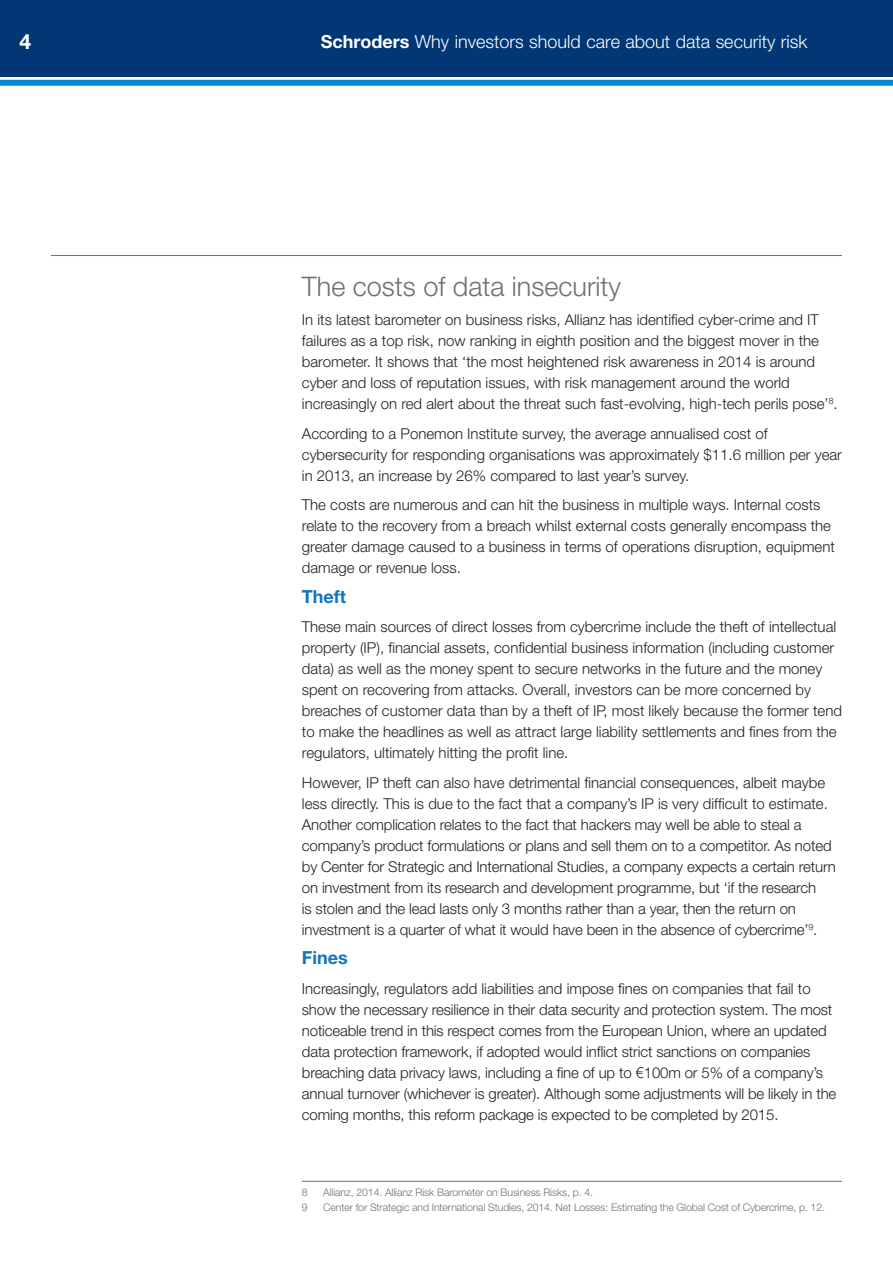
<style>
.page{position:relative;width:893px;height:1263px;background:#fff}
.page>*{position:absolute;margin:0;border:0;box-sizing:border-box;transform-origin:0 0}
.Intext_title{font:300 27px "Helvetica Neue";color:#6d7171}
.t1{font:700 21px "Helvetica Neue";color:#fff}
.t2{font:300 18px "Helvetica Neue";color:#fff}
.Subhead{font:700 18px "Helvetica Neue";color:#1076bd}
.Body_text_10_14pt{font:300 15px/21px "Helvetica Neue";color:#231f20}
.t3{font:300 10.5px "Helvetica Neue";letter-spacing:-.01em;color:#6d7171}
.s1{font-weight:700}
</style>
<div class="page">
<div style="left:0;top:0;width:893px;height:77px;background:#013775"></div>
<div style="left:0;top:80px;width:893px;height:6px;background:#0089cf"></div>
<hr style="left:302px;top:1181px;width:540px;height:1px;background:#6d7171">
<hr style="left:51px;top:255px;width:791px;height:1px;background:#6d7171">
<h2 class="t1" style="left:20px;top:29px;width:13px">4</h2>
<p class="t2" style="left:321px;top:30px;width:488px"><span class="s1">Schroders</span> Why investors should care about data security risk</p>
<p class="Intext_title" style="left:302px;top:269px;width:321px">The costs of data insecurity</p>
<p class="Body_text_10_14pt" style="left:302px;top:309px;width:537px">In its latest barometer on business risks, Allianz has identified cyber-crime and IT failures as a top risk, now ranking in eighth position and the biggest mover in the barometer. It shows that ‘the most heightened risk awareness in 2014 is around cyber and loss of reputation issues, with risk management around the world increasingly on red alert about the threat such fast-evolving, high-tech perils pose’<sup>8</sup>.</p>
<p class="Body_text_10_14pt" style="left:302px;top:422px;width:542px">According to a Ponemon Institute survey, the average annualised cost of cybersecurity for responding organisations was approximately $11.6 million per year in 2013, an increase by 26% compared to last year’s survey.</p>
<p class="Body_text_10_14pt" style="left:302px;top:494px;width:534px">The costs are numerous and can hit the business in multiple ways. Internal costs relate to the recovery from a breach whilst external costs generally encompass the greater damage caused to a business in terms of operations disruption, equipment damage or revenue loss.</p>
<p class="Subhead" style="left:302px;top:585px;width:46px">Theft</p>
<p class="Body_text_10_14pt" style="left:302px;top:616px;width:542px">These main sources of direct losses from cybercrime include the theft of intellectual property (IP), financial assets, confidential business information (including customer data) as well as the money spent to secure networks in the future and the money spent on recovering from attacks. Overall, investors can be more concerned by breaches of customer data than by a theft of IP, most likely because the former tend to make the headlines as well as attract large liability settlements and fines from the regulators, ultimately hitting the profit line.</p>
<p class="Body_text_10_14pt" style="left:302px;top:771px;width:535px">However, IP theft can also have detrimental financial consequences, albeit maybe less directly. This is due to the fact that a company’s IP is very difficult to estimate.<br>Another complication relates to the fact that hackers may well be able to steal a company’s product formulations or plans and sell them on to a competitor. As noted by Center for Strategic and International Studies, a company expects a certain return on investment from its research and development programme, but ‘if the research<br>is stolen and the lead lasts only 3 months rather than a year, then the return on investment is a quarter of what it would have been in the absence of cybercrime’<sup>9</sup>.</p>
<p class="Subhead" style="left:302px;top:946px;width:47px">Fines</p>
<p class="Body_text_10_14pt" style="left:302px;top:977px;width:536px">Increasingly, regulators add liabilities and impose fines on companies that fail to show the necessary resilience in their data security and protection system. The most noticeable trend in this respect comes from the European Union, where an updated data protection framework, if adopted would inflict strict sanctions on companies breaching data privacy laws, including a fine of up to €100m or 5% of a company’s annual turnover (whichever is greater). Although some adjustments will be likely in the coming months, this reform package is expected to be completed by 2015.</p>
<p class="t3" style="left:302px;top:1186px;width:7px">8</p>
<p class="t3" style="left:323px;top:1186px;width:271px">Allianz, 2014. Allianz Risk Barometer on Business Risks, p. 4.</p>
<p class="t3" style="left:302px;top:1201px;width:7px">9</p>
<p class="t3" style="left:323px;top:1201px;width:503px">Center for Strategic and International Studies, 2014. Net Losses: Estimating the Global Cost of Cybercrime, p. 12.</p>
</div>
